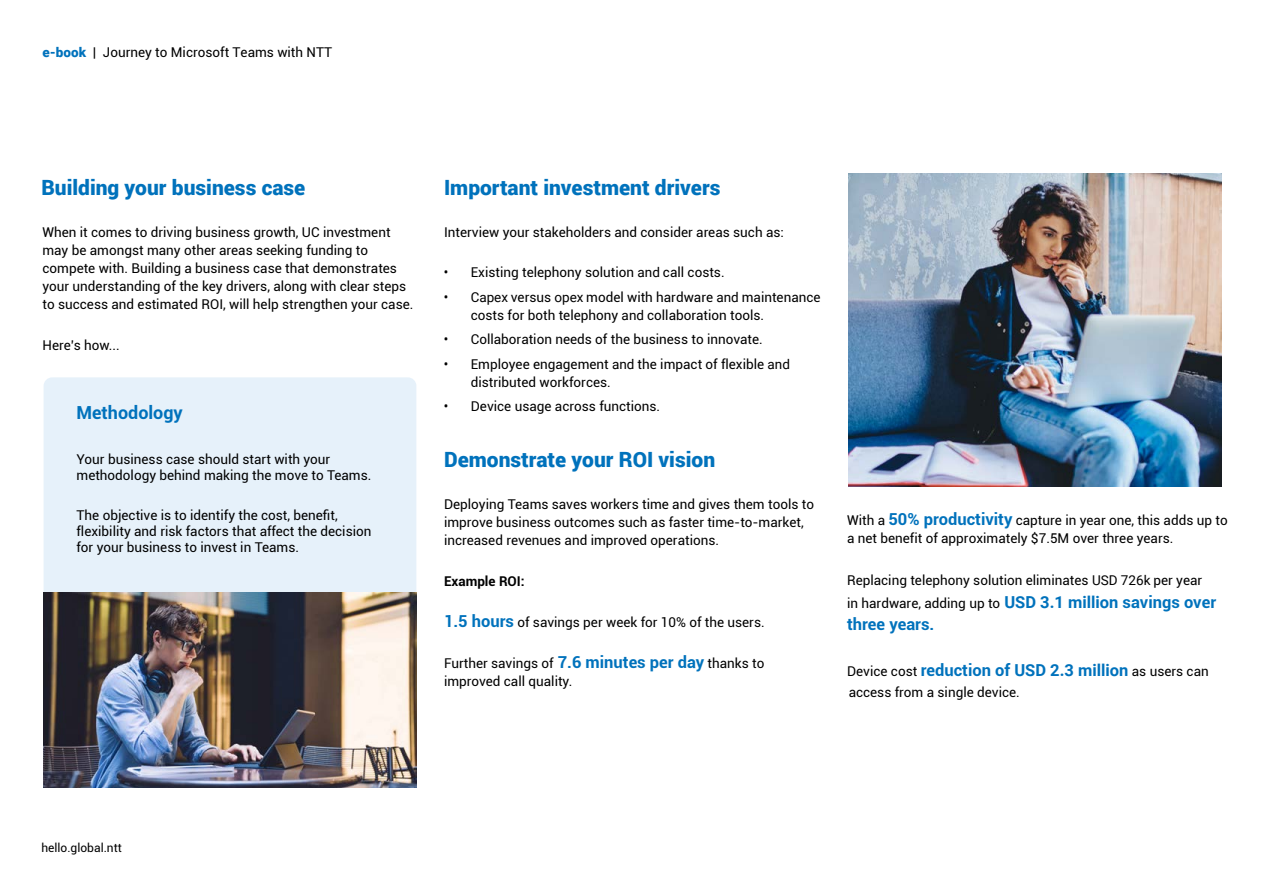
<style>
.page{position:relative;width:1263px;height:893px;background:#fff}
.page>*{position:absolute;margin:0;border:0;box-sizing:border-box;transform-origin:0 0}
.t1{font:900 21px "Roboto";color:#0072bc}
.t2{font:700 18px "Roboto";color:#0072bc}
.t3{font:700 16.5px "Roboto";color:#0072bc}
.t4{font:13.5px/18px "Roboto";color:#000}
.t5{font:700 13.5px "Roboto";color:#000}
.t6{font:12px "Roboto";color:#000}
.s1{font-weight:900;color:#0072bc}
.s2{font-weight:900}
.s3{font-style:inherit}
.s4{font-weight:700;font-size:16.5px;color:#0072bc}
</style>
<div class="page">
<div style="left:44px;top:377px;width:372px;height:215px;background:#e6f1fa"></div>
<img style="left:44px;top:592px;width:372px;height:196px">
<img style="left:849px;top:173px;width:372px;height:314px">
<p class="t4" style="left:43px;top:42px;width:291px"><span class="s1">e-book</span> <span class="s2">|</span> Journey to Microsoft Teams with NTT</p>
<h1 class="t1" style="left:41px;top:173px;width:265px">Building your business case</h1>
<p class="t4" style="left:43px;top:222px;width:372px">When it comes to driving business growth, UC investment may be amongst many other areas seeking funding to compete with. Building a business case that demonstrates your understanding of the key drivers, along with clear steps to success and estimated ROI, will help strengthen your case.</p>
<p class="t4" style="left:43px;top:335px;width:79px">Here’s how...</p>
<h2 class="t2" style="left:77px;top:400px;width:108px">Methodology</h2>
<p class="t4" style="left:77px;top:451px;width:296px;line-height:16.2px">Your business case should start with your methodology behind making the move to Teams.</p>
<p class="t4" style="left:77px;top:506px;width:296px;line-height:16.2px">The objective is to identify the cost, benefit, flexibility and risk factors that affect the decision for your business to invest in Teams.</p>
<h1 class="t1" style="left:444px;top:173px;width:278px">Important investment drivers</h1>
<p class="t4" style="left:444px;top:222px;width:341px">Interview your stakeholders and consider areas such as:</p>
<p class="t4" style="left:444px;top:263px;width:282px">• Existing telephony solution <span class="s3">and</span> call costs.</p>
<p class="t4" style="left:471px;top:287px;width:351px;text-indent:-27px">• C<span class="s3">apex</span> versus <span class="s3">opex</span> model with hardware <span class="s3">and</span> maintenance costs for both telephony <span class="s3">and</span> collaboration tools.</p>
<p class="t4" style="left:444px;top:330px;width:321px">• Collaboration needs of the business to innovate.</p>
<p class="t4" style="left:471px;top:354px;width:321px;text-indent:-27px">• Employee engagement <span class="s3">and</span> the impact of flexible <span class="s3">and </span>distributed workforces.</p>
<p class="t4" style="left:444px;top:397px;width:218px">• Device usage across functions.</p>
<h1 class="t1" style="left:444px;top:445px;width:273px">Demonstrate your ROI vision</h1>
<p class="t4" style="left:444px;top:494px;width:371px">Deploying Teams saves workers time and gives them tools to improve business outcomes such as faster time-to-market, increased revenues and improved operations.</p>
<p class="t5" style="left:444px;top:572px;width:82px">Example ROI:</p>
<p class="t4" style="left:444px;top:613px;width:322px"><span class="s4">1.5 hours</span> of savings per week for 10% of the users.</p>
<p class="t4" style="left:444px;top:654px;width:322px">Further savings of <span class="s4">7.6 minutes per day</span> thanks to improved call quality.</p>
<p class="t4" style="left:847px;top:511px;width:382px">With a <span class="s4">50% productivity</span> capture in year one, this adds up to a net benefit of approximately $7.5M over three years.</p>
<p class="t4" style="left:847px;top:568px;width:371px;line-height:23.4px">Replacing telephony solution eliminates <span class="s3">USD 726k</span> per year in hardware, adding up to <span class="s4">USD 3.1 million</span> <span class="s4">savings over</span></p>
<p class="t3" style="left:847px;top:612px;width:89px">three years.</p>
<p class="t4" style="left:847px;top:661px;width:363px;line-height:20.2px">Device cost <span class="s4">reduction of</span> <span class="s4">USD 2.3 million</span> as users can access from a single device.</p>
<p class="t6" style="left:41px;top:839px;width:82px">hello.global.ntt</p>
</div>
